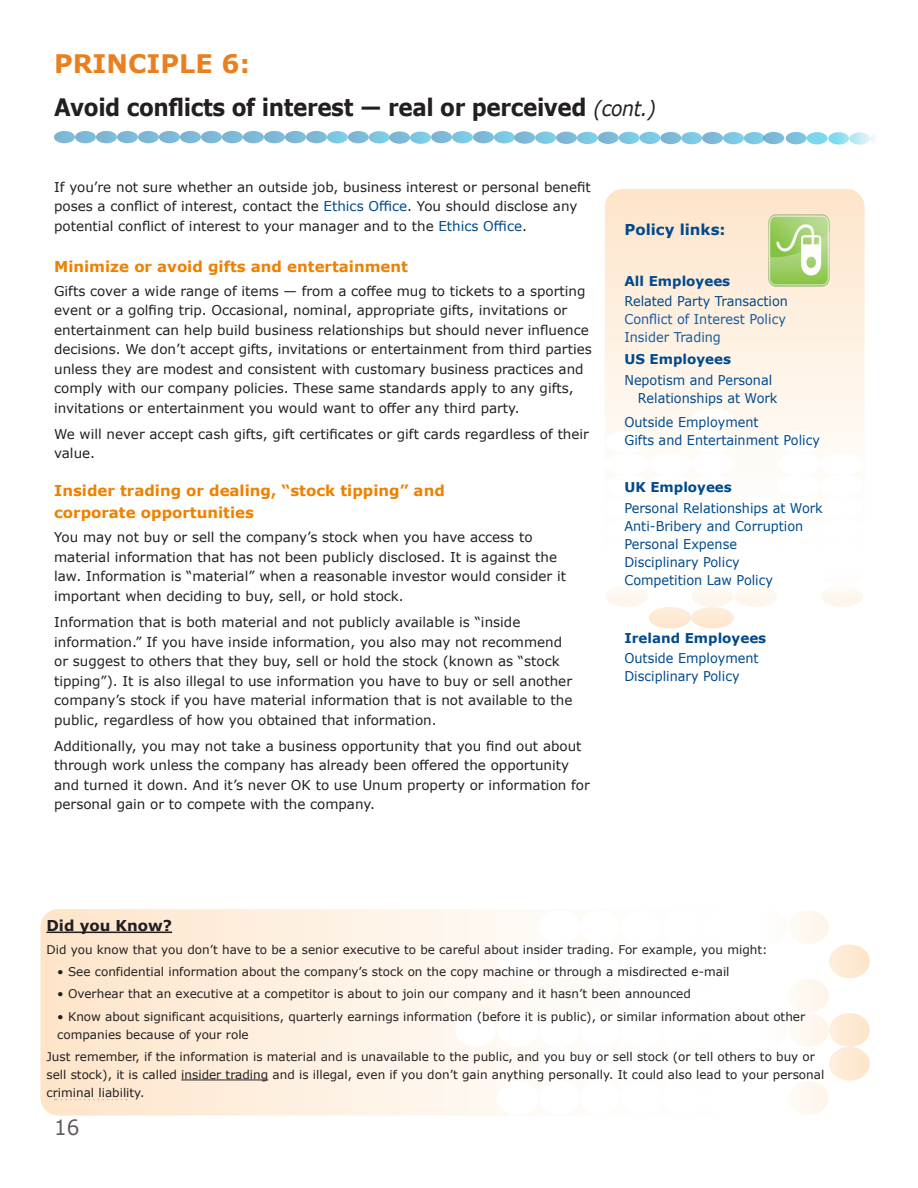
<style>
.page{position:relative;width:918px;height:1188px;background:#fff}
.page>*{position:absolute;margin:0;border:0;box-sizing:border-box;transform-origin:0 0}
.t1{font:700 25.5px "Verdana";color:#ea801d}
.t2{font:700 24px "Verdana";letter-spacing:-.02em;color:#231f20;scale:.9 1}
.t3{font:21px "Verdana";color:#615b60;scale:.95 1}
.t4{font:700 15px/22.5px "Verdana";color:#ef8101}
.t5{font:700 15px "Verdana";color:#004a8c}
.t6{font:700 15px "Verdana";color:#231f20}
.t7{font:13.5px/19.5px "Verdana";color:#231f20}
.t8{font:13.5px/18px "Verdana";color:#004a8c;scale:.95 1}
.t9{font:700 13.5px "Verdana";color:#004a8c}
.t10{font:13.5px/18px "Verdana";color:#175d9e;scale:.95 1}
.t11{font:12px/18px "Verdana";color:#231f20}
.s1{font-weight:400;font-style:italic;font-size:21px}
.s2{color:#004a8c}
</style>
<div class="page">
<svg style="left:605px;top:189px;width:260px;height:262px;background:#fdefdf"></svg>
<div style="left:606px;top:431px;width:42px;height:22px;background:#fff;border-radius:50%"></div>
<div style="left:691px;top:431px;width:43px;height:22px;background:#fff;border-radius:50%"></div>
<div style="left:778px;top:431px;width:42px;height:22px;background:#fff;border-radius:50%"></div>
<div style="left:691px;top:409px;width:43px;height:21px;background:#fff;border-radius:50%"></div>
<div style="left:606px;top:585px;width:42px;height:22px;background:#fef8f0;border-radius:50%"></div>
<div style="left:691px;top:585px;width:43px;height:22px;background:#fef8f0;border-radius:50%"></div>
<div style="left:734px;top:585px;width:43px;height:22px;background:#fef8f0;border-radius:50%"></div>
<div style="left:821px;top:585px;width:42px;height:22px;background:#fef8f0;border-radius:50%"></div>
<svg style="left:649px;top:607px;width:85px;height:21px"></svg>
<svg style="left:40px;top:909px;width:494px;height:207px;background:#fdefde"></svg>
<div style="left:497px;top:1081px;width:41px;height:34px;background:#fff;border-radius:50%"></div>
<div style="left:497px;top:1013px;width:41px;height:34px;background:#fff;border-radius:50%"></div>
<div style="left:497px;top:944px;width:41px;height:34px;background:#fff;border-radius:50%"></div>
<div style="left:455px;top:1013px;width:41px;height:34px;background:#fff;border-radius:50%"></div>
<div style="left:788px;top:1081px;width:41px;height:34px;background:#fef8f0;border-radius:50%"></div>
<div style="left:788px;top:1013px;width:41px;height:34px;background:#fef8f0;border-radius:50%"></div>
<div style="left:788px;top:979px;width:41px;height:34px;background:#fef8f0;border-radius:50%"></div>
<div style="left:788px;top:910px;width:41px;height:34px;background:#fef8f0;border-radius:50%"></div>
<svg style="left:829px;top:1013px;width:41px;height:68px"></svg>
<svg style="left:829px;top:944px;width:41px;height:34px"></svg>
<hr style="left:46px;top:932px;width:126px;height:1px;background:#231f20">
<hr style="left:181px;top:1080px;width:87px;height:1px;background:#231f20">
<svg style="left:55px;top:1099px;width:72px;height:1px"></svg>
<img style="left:768px;top:215px;width:62px;height:72px">
<div style="left:577px;top:132px;width:21px;height:12px;background:#7dc9e3;border-radius:50%"></div>
<div style="left:556px;top:132px;width:21px;height:12px;background:#7db8d6;border-radius:50%"></div>
<svg style="left:828px;top:132px;width:21px;height:13px"></svg>
<div style="left:807px;top:132px;width:21px;height:12px;background:#7dd6ed;border-radius:50%"></div>
<div style="left:786px;top:132px;width:21px;height:12px;background:#7dc1dc;border-radius:50%"></div>
<div style="left:763px;top:132px;width:21px;height:12px;background:#7db9d6;border-radius:50%"></div>
<svg style="left:849px;top:132px;width:21px;height:13px"></svg>
<svg style="left:870px;top:132px;width:21px;height:13px"></svg>
<div style="left:535px;top:132px;width:21px;height:12px;background:#7dc9e3;border-radius:50%"></div>
<svg style="left:514px;top:131px;width:21px;height:13px"></svg>
<div style="left:494px;top:131px;width:21px;height:12px;background:#7dc9e3;border-radius:50%"></div>
<div style="left:473px;top:131px;width:21px;height:12px;background:#7db8d6;border-radius:50%"></div>
<div style="left:452px;top:131px;width:21px;height:12px;background:#7dc9e3;border-radius:50%"></div>
<div style="left:431px;top:131px;width:21px;height:12px;background:#7db8d6;border-radius:50%"></div>
<div style="left:619px;top:132px;width:21px;height:12px;background:#7dc9e3;border-radius:50%"></div>
<div style="left:598px;top:132px;width:21px;height:12px;background:#7db9d6;border-radius:50%"></div>
<div style="left:681px;top:132px;width:21px;height:12px;background:#7dc9e3;border-radius:50%"></div>
<div style="left:660px;top:132px;width:21px;height:12px;background:#7db9d6;border-radius:50%"></div>
<div style="left:639px;top:132px;width:21px;height:12px;background:#7dc9e3;border-radius:50%"></div>
<div style="left:723px;top:132px;width:21px;height:12px;background:#7dc9e3;border-radius:50%"></div>
<div style="left:702px;top:132px;width:21px;height:12px;background:#7db8d6;border-radius:50%"></div>
<svg style="left:744px;top:132px;width:21px;height:12px"></svg>
<div style="left:410px;top:132px;width:21px;height:12px;background:#7dc9e3;border-radius:50%"></div>
<svg style="left:389px;top:131px;width:21px;height:13px"></svg>
<div style="left:369px;top:131px;width:21px;height:12px;background:#7dc9e3;border-radius:50%"></div>
<div style="left:348px;top:131px;width:21px;height:12px;background:#7db8d6;border-radius:50%"></div>
<div style="left:327px;top:131px;width:21px;height:12px;background:#7dc9e3;border-radius:50%"></div>
<div style="left:306px;top:131px;width:21px;height:12px;background:#7db8d6;border-radius:50%"></div>
<div style="left:285px;top:131px;width:21px;height:12px;background:#7db8d6;border-radius:50%"></div>
<div style="left:264px;top:131px;width:21px;height:12px;background:#7db8d6;border-radius:50%"></div>
<div style="left:243px;top:131px;width:21px;height:12px;background:#7db8d6;border-radius:50%"></div>
<div style="left:222px;top:131px;width:21px;height:12px;background:#7db8d6;border-radius:50%"></div>
<div style="left:201px;top:131px;width:21px;height:12px;background:#7db8d6;border-radius:50%"></div>
<div style="left:180px;top:131px;width:21px;height:12px;background:#7db8d6;border-radius:50%"></div>
<div style="left:159px;top:131px;width:21px;height:12px;background:#7db8d6;border-radius:50%"></div>
<div style="left:138px;top:131px;width:21px;height:12px;background:#7db8d6;border-radius:50%"></div>
<div style="left:117px;top:131px;width:21px;height:12px;background:#7db8d6;border-radius:50%"></div>
<div style="left:96px;top:131px;width:21px;height:12px;background:#7db8d6;border-radius:50%"></div>
<div style="left:75px;top:131px;width:21px;height:12px;background:#7db8d6;border-radius:50%"></div>
<div style="left:54px;top:131px;width:21px;height:12px;background:#7db8d6;border-radius:50%"></div>
<h1 class="t1" style="left:54px;top:46px;width:197px">PRINCIPLE 6:</h1>
<h2 class="t2" style="left:54px;top:91px;width:670px">Avoid conflicts of interest — real or perceived <span class="s1">(cont.)</span></h2>
<p class="t7" style="left:54px;top:177px;width:538px">If you’re not sure whether an outside job, business interest or personal benefit poses a conflict of interest, contact the <span class="s2">Ethics Office</span>. You should disclose any potential conflict of interest to your manager and to the <span class="s2">Ethics Office</span>.</p>
<p class="t4" style="left:54px;top:255px;width:355px">Minimize or avoid gifts and entertainment</p>
<p class="t7" style="left:54px;top:281px;width:539px">Gifts cover a wide range of items — from a coffee mug to tickets to a sporting event or a golfing trip. Occasional, nominal, appropriate gifts, invitations or entertainment can help build business relationships but should never influence decisions. We don’t accept gifts, invitations or entertainment from third parties unless they are modest and consistent with customary business practices and comply with our company policies. These same standards apply to any gifts, invitations or entertainment you would want to offer any third party.</p>
<p class="t7" style="left:54px;top:424px;width:536px">We will never accept cash gifts, gift certificates or gift cards regardless of their value.</p>
<p class="t4" style="left:54px;top:479px;width:392px">Insider trading or dealing, “stock tipping” and corporate opportunities</p>
<p class="t7" style="left:54px;top:528px;width:513px">You may not buy or sell the company’s stock when you have access to material information that has not been publicly disclosed. It is against the law. Information is “material” when a reasonable investor would consider it important when deciding to buy, sell, or hold stock.</p>
<p class="t7" style="left:54px;top:612px;width:520px">Information that is both material and not publicly available is “inside information.” If you have inside information, you also may not recommend or suggest to others that they buy, sell or hold the stock (known as “stock tipping”). It is also illegal to use information you have to buy or sell another company’s stock if you have material information that is not available to the public, regardless of how you obtained that information.</p>
<p class="t7" style="left:54px;top:736px;width:537px">Additionally, you may not take a business opportunity that you find out about through work unless the company has already been offered the opportunity and turned it down. And it’s never OK to use Unum property or information for personal gain or to compete with the company.</p>
<p class="t5" style="left:624px;top:219px;width:103px">Policy links:</p>
<p class="t9" style="left:624px;top:271px;width:107px">All Employees</p>
<p class="t8" style="left:624px;top:292px;width:174px">Related Party Transaction</p>
<p class="t10" style="left:624px;top:310px;width:172px">Conflict of Interest Policy<br>Insider Trading</p>
<p class="t9" style="left:624px;top:350px;width:108px">US Employees</p>
<p class="t8" style="left:638px;top:371px;width:148px;text-indent:-14px">Nepotism and Personal<br>Relationships at Work</p>
<p class="t8" style="left:624px;top:413px;width:207px">Outside Employment<br>Gifts and Entertainment Policy</p>
<p class="t9" style="left:624px;top:478px;width:109px">UK Employees</p>
<p class="t8" style="left:624px;top:498px;width:210px">Personal Relationships at Work<br>Anti-Bribery and Corruption<br>Personal Expense<br>Disciplinary Policy<br>Competition Law Policy</p>
<p class="t9" style="left:624px;top:628px;width:143px">Ireland Employees</p>
<p class="t8" style="left:624px;top:649px;width:143px">Outside Employment<br>Disciplinary Policy</p>
<p class="t6" style="left:46px;top:915px;width:127px">Did you Know?</p>
<p class="t11" style="left:46px;top:940px;width:723px">Did you know that you don’t have to be a senior executive to be careful about insider trading. For example, you might:</p>
<p class="t11" style="left:57px;top:962px;width:674px">• See confidential information about the company’s stock on the copy machine or through a misdirected e-mail</p>
<p class="t11" style="left:57px;top:985px;width:635px">• Overhear that an executive at a competitor is about to join our company and it hasn’t been announced</p>
<p class="t11" style="left:57px;top:1007px;width:749px">• Know about significant acquisitions, quarterly earnings information (before it is public), or similar information about other companies because of your role</p>
<p class="t11" style="left:46px;top:1047px;width:779px">Just remember, if the information is material and is unavailable to the public, and you buy or sell stock (or tell others to buy or sell stock), it is called insider trading and is illegal, even if you don’t gain anything personally. It could also lead to your personal criminal liability.</p>
<h3 class="t3" style="left:54px;top:1113px;width:28px">16</h3>
</div>
